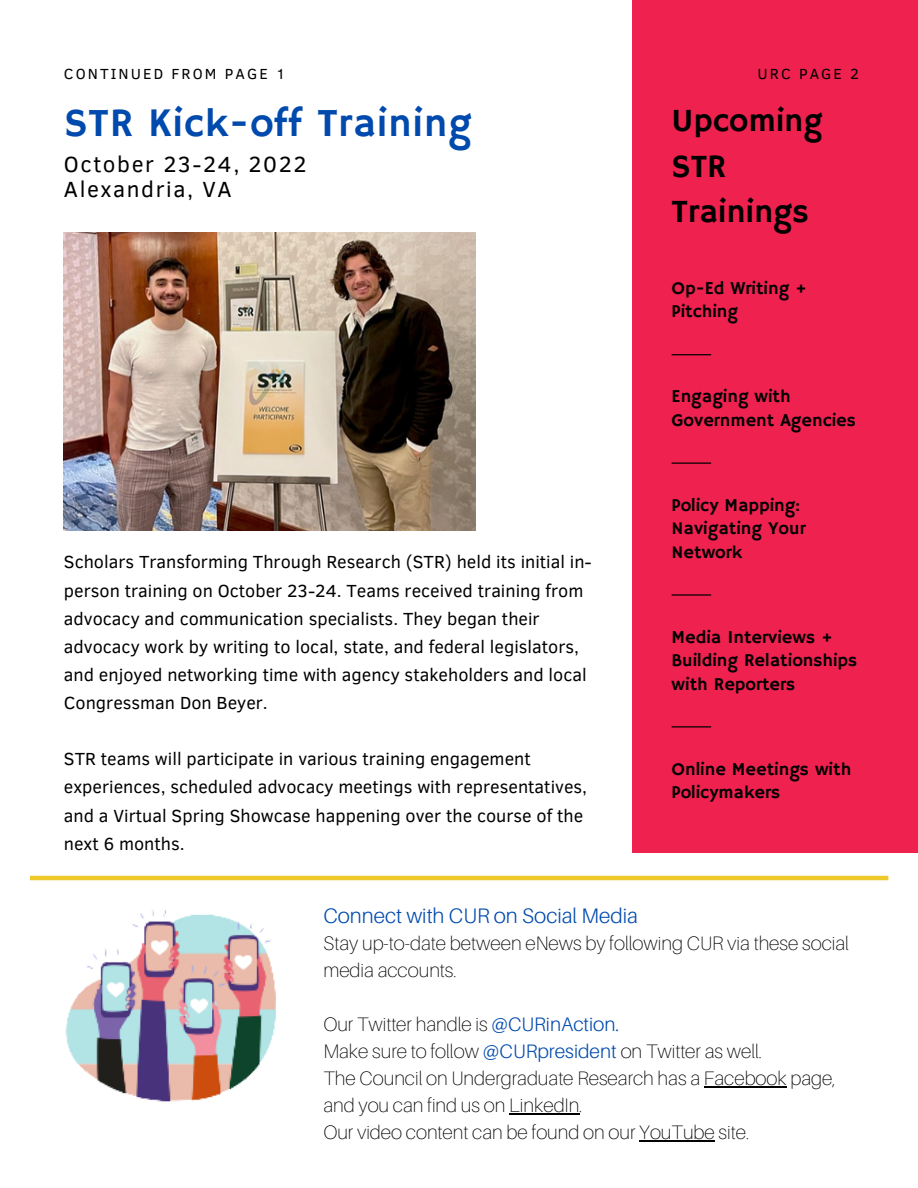
<style>
.page{position:relative;width:918px;height:1188px;background:#fff}
.page>*{position:absolute;margin:0;border:0;box-sizing:border-box;transform-origin:0 0}
.t1{font:40.5px "Hammersmith One";letter-spacing:.02em;color:#004aad}
.t2{font:33px/45.8px "Hammersmith One";color:#000}
.t3{font:22.5px/24.8px "Clear Sans";letter-spacing:.07em;color:#000}
.t4{font:300 21px "Aileron";color:#004aad}
.t5{font:100 19.5px/27px "Aileron";color:#000}
.t6{font:18.15px/23.4px "Hammersmith One";color:#000}
.t7{font:18px/28.2px "Clear Sans";color:#000}
.t8{font:15px "Clear Sans";letter-spacing:.14em;color:#000}
.s1{font-weight:300;color:#004aad}
</style>
<div class="page">
<div style="left:632px;top:0;width:286px;height:853px;background:#ee214f"></div>
<hr style="left:672px;top:354px;width:39px;height:1px;background:#000">
<hr style="left:672px;top:726px;width:39px;height:1px;background:#000">
<hr style="left:672px;top:463px;width:39px;height:1px;background:#000">
<hr style="left:672px;top:594px;width:39px;height:2px;background:#000">
<img style="left:64px;top:233px;width:412px;height:298px">
<hr style="left:30px;top:876px;width:858px;height:4px;background:#edc92c">
<img style="left:65px;top:910px;width:211px;height:192px">
<hr style="left:704px;top:1086px;width:83px;height:1px;background:#000">
<hr style="left:509px;top:1113px;width:70px;height:1px;background:#000">
<hr style="left:639px;top:1140px;width:76px;height:1px;background:#000">
<p class="t8" style="left:64px;top:62px;width:223px">CONTINUED FROM PAGE 1</p>
<p class="t8" style="left:758px;top:62px;width:103px">URC PAGE 2</p>
<h1 class="t1" style="left:64px;top:100px;width:409px">STR Kick-off Training</h1>
<p class="t3" style="left:64px;top:151px;width:244px">October 23-24, 2022<br>Alexandria, VA</p>
<p class="t7" style="left:64px;top:547px;width:529px">Scholars Transforming Through Research (STR) held its initial in&shy;person training on October 23-24. Teams received training from advocacy and communication specialists. They began their advocacy work by writing to local, state, and federal legislators, and enjoyed networking time with agency stakeholders and local Congressman Don Beyer.</p>
<p class="t7" style="left:64px;top:744px;width:525px">STR teams will participate in various training engagement experiences, scheduled advocacy meetings with representatives, and a Virtual Spring Showcase happening over the course of the next 6 months.</p>
<h2 class="t2" style="left:672px;top:99px;width:153px">Upcoming<br>STR<br>Trainings</h2>
<p class="t6" style="left:672px;top:277px;width:137px">Op-Ed Writing +<br>Pitching</p>
<p class="t6" style="left:672px;top:386px;width:186px">Engaging with<br>Government Agencies</p>
<p class="t6" style="left:672px;top:494px;width:136px">Policy Mapping:<br>Navigating Your<br>Network</p>
<p class="t6" style="left:672px;top:626px;width:187px">Media Interviews +<br>Building Relationships with Reporters</p>
<p class="t6" style="left:672px;top:758px;width:181px">Online Meetings with<br>Policymakers</p>
<p class="t4" style="left:323px;top:903px;width:316px">Connect with CUR on Social Media</p>
<p class="t5" style="left:323px;top:929px;width:527px">Stay up-to-date between eNews by following CUR via these social media accounts.</p>
<p class="t5" style="left:323px;top:1010px;width:514px">Our Twitter handle is <span class="s1">@CURinAction.<br></span>Make sure to follow <span class="s1">@CURpresident</span> on Twitter as well.<br>The Council on Undergraduate Research has a Facebook page, and you can find us on LinkedIn.<br>Our video content can be found on our YouTube site.</p>
</div>
